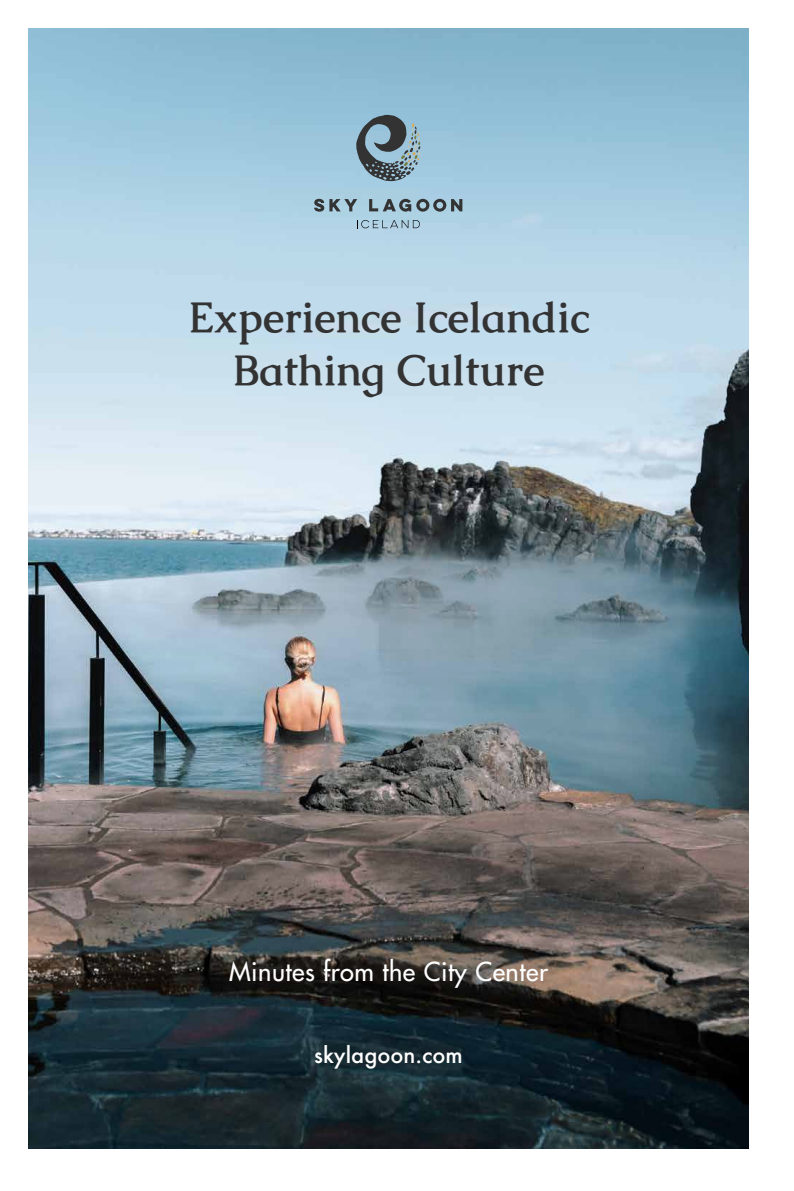
<style>
.page{position:relative;width:794px;height:1191px;background:#fff}
.page>*{position:absolute;margin:0;border:0;box-sizing:border-box;transform-origin:0 0}
.t1{font:700 42.4px/53px "Caudex";letter-spacing:.01em;color:#333334;text-align:center}
.t2{font:500 25.5px "Futura Std";letter-spacing:.02em;color:#fff}
.t3{font:500 21.8px "Futura";color:#fff}
</style>
<div class="page">
<img style="left:28px;top:28px;width:720px;height:1120px">
<svg style="left:204px;top:934px;width:367px;height:77px;background:#343230"></svg>
<svg style="left:295px;top:1026px;width:187px;height:63px;background:#172c34"></svg>
<svg style="left:314px;top:199px;width:43px;height:13px"></svg>
<svg style="left:369px;top:199px;width:93px;height:13px"></svg>
<svg style="left:357px;top:220px;width:63px;height:8px"></svg>
<svg style="left:356px;top:115px;width:64px;height:66px;background:#718995"></svg>
<p class="t1" style="left:188px;top:290px;width:402px">Experience Icelandic<br>Bathing Culture</p>
<p class="t2" style="left:229px;top:955px;width:320px">Minutes from the City Center</p>
<p class="t3" style="left:314px;top:1040px;width:150px">skylagoon.com</p>
</div>
